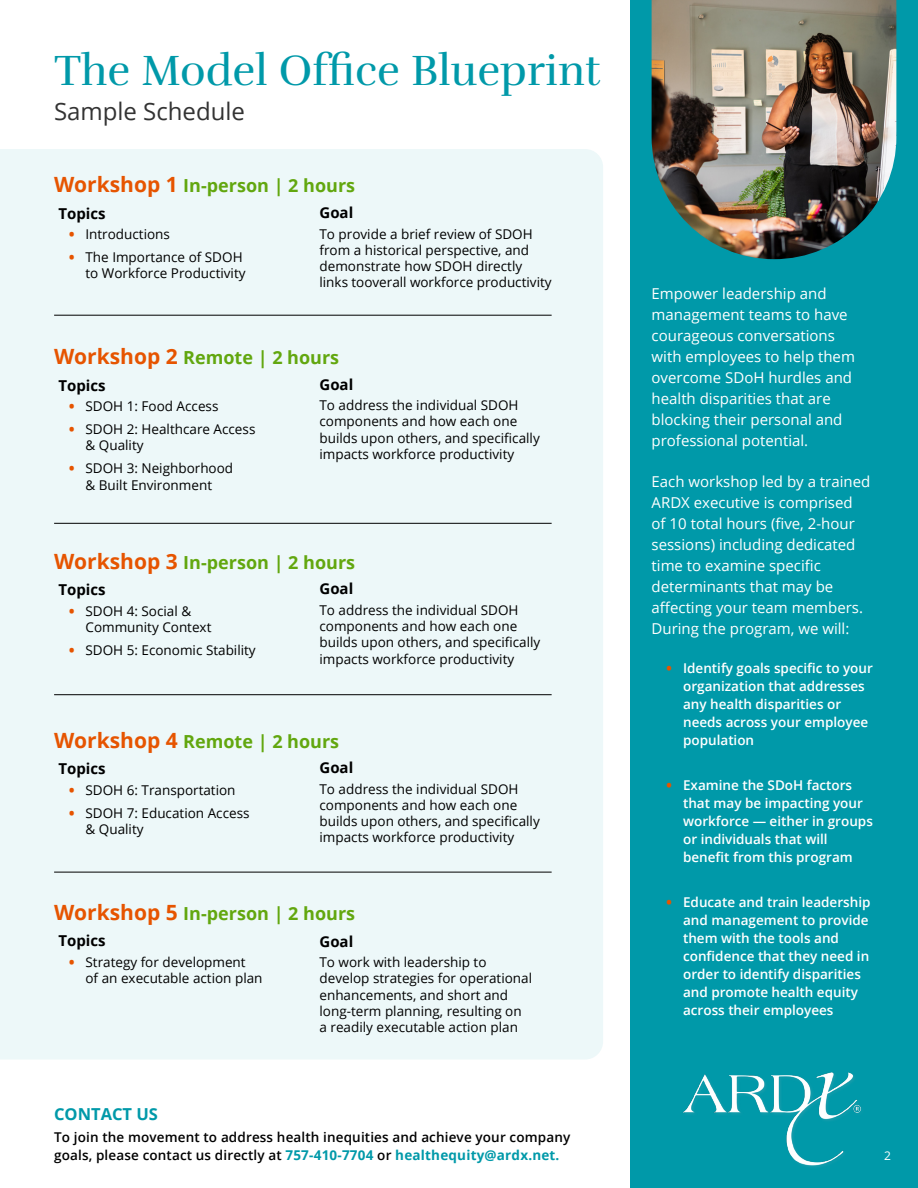
<style>
.page{position:relative;width:918px;height:1188px;background:#fff}
.page>*{position:absolute;margin:0;border:0;box-sizing:border-box;transform-origin:0 0}
.t1{font:43.5px "Rufina";color:#0099a9}
.t2{font:24px "Open Sans";color:#333}
.t3{font:700 18px "Open Sans";color:#62a70f}
.t4{font:700 16.5px "Open Sans";color:#0099a9}
.t5{font:15px/21px "Open Sans";color:#fff}
.Paragraph_Style_1{font:700 15px "Open Sans";color:#000}
.Paragraph_Style_1-2{font:13.5px/16.2px "Open Sans";color:#000}
.t6{font:600 13.5px/18px "Open Sans";color:#fff}
.t7{font:600 13.5px/18px "Open Sans";letter-spacing:.01em;color:#000}
.t8{font:12px "Open Sans";color:#fff}
.s1{font-size:21px;color:#e65400}
.s2{font-weight:800;color:#e65400}
.s3{font-weight:700;color:#0099a9}
</style>
<div class="page">
<div style="left:0;top:149px;width:603px;height:910px;background:#edf8f9"></div>
<div style="left:630px;top:0;width:288px;height:1188px;background:#0099a9"></div>
<hr style="left:54px;top:315px;width:498px;height:1px;background:#000">
<hr style="left:54px;top:523px;width:498px;height:1px;background:#000">
<hr style="left:54px;top:694px;width:498px;height:1px;background:#000">
<hr style="left:54px;top:872px;width:498px;height:1px;background:#000">
<img style="left:683px;top:1072px;width:179px;height:95px">
<img style="left:652px;top:0;width:244px;height:259px">
<p class="t1" style="left:54px;top:44px;width:548px">The Model Office Blueprint</p>
<p class="t2" style="left:54px;top:95px;width:193px">Sample Schedule</p>
<p class="t3" style="left:54px;top:173px;width:303px"><span class="s1">Workshop 1</span> In-person | 2 hours</p>
<p class="Paragraph_Style_1" style="left:58px;top:202px;width:49px">Topics</p>
<p class="Paragraph_Style_1-2" style="left:69px;top:226px;width:103px"><span class="s2">•</span> Introductions</p>
<p class="Paragraph_Style_1-2" style="left:69px;top:249px;width:178px;text-align:right"><span class="s2">•</span> The Importance of SDOH to Workforce Productivity</p>
<p class="Paragraph_Style_1" style="left:320px;top:202px;width:35px">Goal</p>
<p class="Paragraph_Style_1-2" style="left:320px;top:225px;width:234px">To provide a brief review of SDOH from a historical perspective, and demonstrate how SDOH directly links tooverall workforce productivity</p>
<p class="t3" style="left:54px;top:345px;width:287px"><span class="s1">Workshop 2</span> Remote | 2 hours</p>
<p class="Paragraph_Style_1" style="left:58px;top:375px;width:49px">Topics</p>
<p class="Paragraph_Style_1-2" style="left:69px;top:398px;width:151px"><span class="s2">•</span> SDOH 1: Food Access</p>
<p class="Paragraph_Style_1-2" style="left:86px;top:421px;width:171px;text-indent:-16px"><span class="s2">•</span> SDOH 2: Healthcare Access &amp; Quality</p>
<p class="Paragraph_Style_1-2" style="left:69px;top:460px;width:166px;text-align:center"><span class="s2">•</span> SDOH 3: Neighborhood &amp; Built Environment</p>
<p class="Paragraph_Style_1" style="left:320px;top:374px;width:35px">Goal</p>
<p class="Paragraph_Style_1-2" style="left:320px;top:397px;width:222px">To address the individual SDOH components and how each one builds upon others, and specifically impacts workforce productivity</p>
<p class="t3" style="left:54px;top:549px;width:303px"><span class="s1">Workshop 3</span> In-person | 2 hours</p>
<p class="Paragraph_Style_1" style="left:58px;top:579px;width:49px">Topics</p>
<p class="Paragraph_Style_1-2" style="left:86px;top:602px;width:127px;text-indent:-16px"><span class="s2">•</span> SDOH 4: Social &amp;<br>Community Context</p>
<p class="Paragraph_Style_1-2" style="left:69px;top:642px;width:188px"><span class="s2">•</span> SDOH 5: Economic Stability</p>
<p class="Paragraph_Style_1" style="left:320px;top:578px;width:35px">Goal</p>
<p class="Paragraph_Style_1-2" style="left:320px;top:602px;width:222px">To address the individual SDOH components and how each one builds upon others, and specifically impacts workforce productivity</p>
<p class="t3" style="left:54px;top:728px;width:287px"><span class="s1">Workshop 4</span> Remote | 2 hours</p>
<p class="Paragraph_Style_1" style="left:58px;top:758px;width:49px">Topics</p>
<p class="Paragraph_Style_1-2" style="left:69px;top:781px;width:168px"><span class="s2">•</span> SDOH 6: Transportation</p>
<p class="Paragraph_Style_1-2" style="left:86px;top:804px;width:166px;text-indent:-16px"><span class="s2">•</span> SDOH 7: Education Access &amp; Quality</p>
<p class="Paragraph_Style_1" style="left:320px;top:757px;width:35px">Goal</p>
<p class="Paragraph_Style_1-2" style="left:320px;top:780px;width:222px">To address the individual SDOH components and how each one builds upon others, and specifically impacts workforce productivity</p>
<p class="t3" style="left:54px;top:901px;width:303px"><span class="s1">Workshop 5</span> In-person | 2 hours</p>
<p class="Paragraph_Style_1" style="left:58px;top:930px;width:49px">Topics</p>
<p class="Paragraph_Style_1-2" style="left:86px;top:954px;width:179px;text-indent:-16px"><span class="s2">•</span> Strategy for development<br>of an executable action plan</p>
<p class="Paragraph_Style_1" style="left:320px;top:931px;width:35px">Goal</p>
<p class="Paragraph_Style_1-2" style="left:320px;top:954px;width:214px">To work with leadership to develop strategies for operational enhancements, and short and long-term planning, resulting on a readily executable action plan</p>
<p class="t4" style="left:54px;top:1103px;width:105px">CONTACT US</p>
<p class="t7" style="left:54px;top:1128px;width:518px">To join the movement to address health inequities and achieve your company goals, please contact us directly at <span class="s3">757-410-7704</span> or <span class="s3">healthequity@ardx.net.</span></p>
<p class="t5" style="left:652px;top:283px;width:205px">Empower leadership and management teams to have courageous conversations with employees to help them overcome SDoH hurdles and health disparities that are blocking their personal and professional potential.</p>
<p class="t5" style="left:652px;top:471px;width:220px">Each workshop led by a trained<br>ARDX executive is comprised of 10 total hours (five, 2-hour sessions) including dedicated time to examine specific determinants that may be affecting your team members.<br>During the program, we will:</p>
<p class="t6" style="left:683px;top:658px;width:191px;text-indent:-16px"><span class="s2">•</span> Identify goals specific to your organization that addresses any health disparities or needs across your employee population</p>
<p class="t6" style="left:683px;top:775px;width:191px;text-indent:-16px"><span class="s2">•</span> Examine the SDoH factors that may be impacting your workforce — either in groups or individuals that will benefit from this program</p>
<p class="t6" style="left:683px;top:892px;width:189px;text-indent:-16px"><span class="s2">•</span> Educate and train leadership and management to provide them with the tools and confidence that they need in order to identify disparities and promote health equity across their employees</p>
<p class="t8" style="left:884px;top:1148px;width:8px">2</p>
</div>
